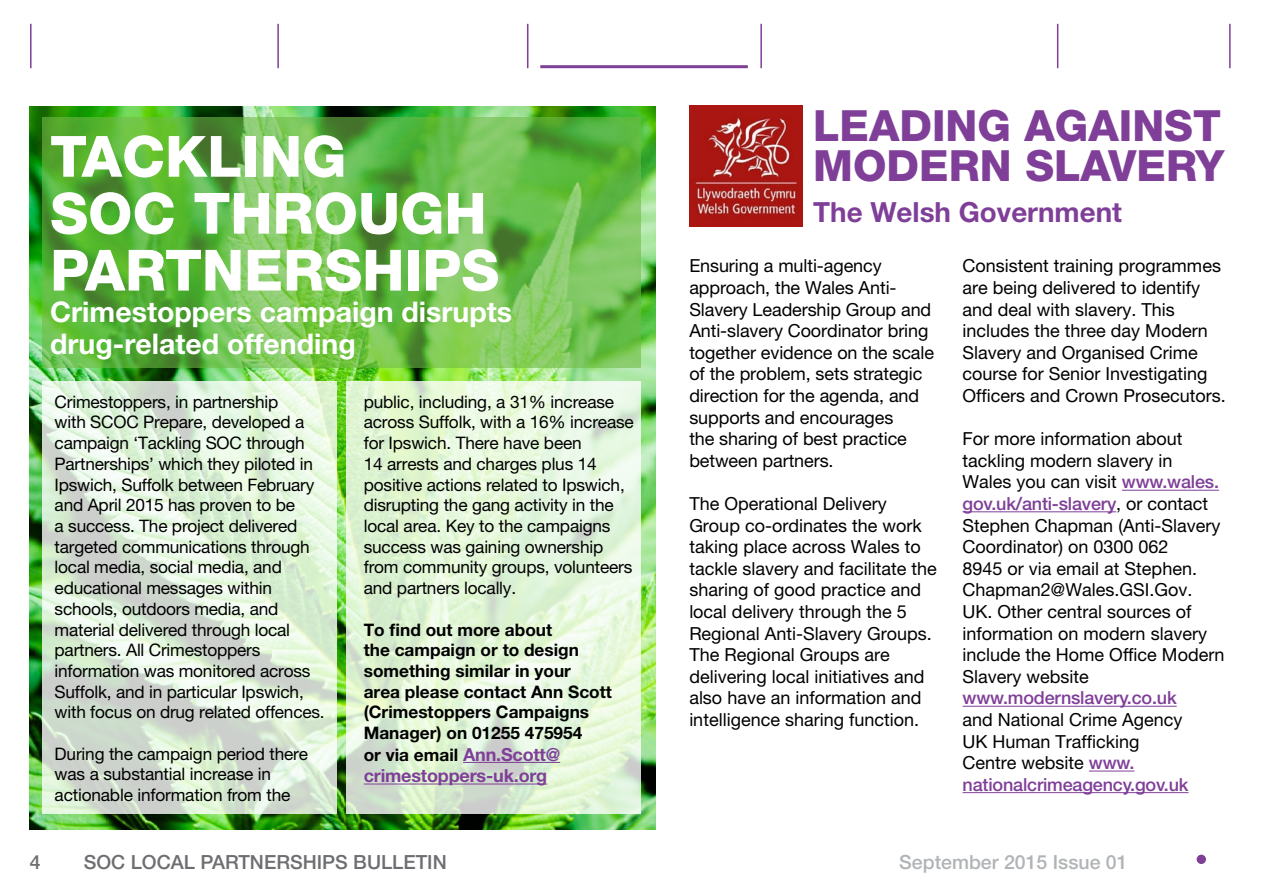
<style>
.page{position:relative;width:1263px;height:893px;background:#fff}
.page>*{position:absolute;margin:0;border:0;box-sizing:border-box;transform-origin:0 0}
.main_body{font:800 56.85px/56.8px "Helvetica Neue LT Pro";color:#fff}
.main_body-2{font:800 43.05px/40px "Helvetica Neue LT Pro";color:#7f3f98}
.main_body-3{font:700 28.5px/31.7px "Helvetica Neue LT Pro";color:#fff}
.main_body-4{font:700 27.75px "Helvetica Neue LT Pro";color:#7f3f98}
.main_body-5{font:500 19.5px "Helvetica Neue LT Pro";color:#6d6e71}
.main_body-6{font:500 19.5px "Helvetica Neue LT Pro";color:#b1b4b6}
.main_body-7{font:18px/21.6px "Helvetica Neue LT Pro";color:#000}
.main_body-8{font:700 18px "Helvetica Neue LT Pro";letter-spacing:-.01em;color:#7f3f98}
.main_body-9{font:17.25px/20.7px "Helvetica Neue LT Pro";letter-spacing:-.01em;color:#000}
.main_body-10{font:700 17.25px/20.9px "Helvetica Neue LT Pro";color:#000}
.s1{font-size:18px;color:#7f3f98}
.s2{font-weight:500;color:#7f3f98}
</style>
<div class="page">
<img style="left:689px;top:106px;width:114px;height:121px">
<img style="left:29px;top:106px;width:627px;height:723px">
<svg style="left:42px;top:117px;width:598px;height:251px;background:#68b948"></svg>
<svg style="left:42px;top:381px;width:294px;height:432px;background:#dcead9"></svg>
<svg style="left:345px;top:381px;width:295px;height:432px;background:#e1f3d9"></svg>
<hr style="left:463px;top:762px;width:97px;height:1px;background:#7f3f98">
<hr style="left:364px;top:783px;width:183px;height:1px;background:#7f3f98">
<hr style="left:1122px;top:490px;width:97px;height:1px;background:#7f3f98">
<hr style="left:962px;top:511px;width:154px;height:1px;background:#7f3f98">
<hr style="left:962px;top:706px;width:215px;height:1px;background:#7f3f98">
<hr style="left:1089px;top:771px;width:45px;height:1px;background:#7f3f98">
<hr style="left:962px;top:792px;width:226px;height:1px;background:#7f3f98">
<div style="left:1197px;top:855px;width:9px;height:9px;background:#7f3f98;border-radius:50%"></div>
<hr style="left:30px;top:24px;width:2px;height:44px;background:#7f3f98">
<hr style="left:277px;top:24px;width:2px;height:44px;background:#7f3f98">
<hr style="left:527px;top:24px;width:1px;height:44px;background:#7f3f98">
<hr style="left:760px;top:24px;width:2px;height:44px;background:#7f3f98">
<hr style="left:1057px;top:24px;width:1px;height:44px;background:#7f3f98">
<hr style="left:1229px;top:24px;width:1px;height:44px;background:#7f3f98">
<hr style="left:540px;top:65px;width:208px;height:3px;background:#7f3f98">
<p class="main_body" style="left:50px;top:128px;width:451px">TACKLING<br>SOC THROUGH<br>PARTNERSHIPS</p>
<p class="main_body-3" style="left:50px;top:296px;width:463px">Crimestoppers campaign disrupts drug-related offending</p>
<p class="main_body-9" style="left:55px;top:391px;width:272px">Crimestoppers, in partnership<br>with SCOC Prepare, developed a campaign ‘Tackling SOC through<br>Partnerships’ which they piloted in<br>Ipswich, Suffolk between February and April 2015 has proven to be<br>a success. The project delivered targeted communications through local media, social media, and educational messages within schools, outdoors media, and material delivered through local partners. All Crimestoppers information was monitored across<br>Suffolk, and in particular Ipswich, with focus on drug related offences.</p>
<p class="main_body-9" style="left:55px;top:743px;width:255px">During the campaign period there was a substantial increase in actionable information from the</p>
<p class="main_body-9" style="left:364px;top:391px;width:272px">public, including, a 31% increase across Suffolk, with a 16% increase for Ipswich. There have been<br>14 arrests and charges plus 14 positive actions related to Ipswich, disrupting the gang activity in the local area. Key to the campaigns success was gaining ownership from community groups, volunteers and partners locally.</p>
<p class="main_body-10" style="left:364px;top:618px;width:250px">To find out more about<br>the campaign or to design something similar in your<br>area please contact Ann Scott (Crimestoppers Campaigns<br>Manager) on 01255 475954<br>or via email <span class="s1">Ann.Scott@</span></p>
<p class="main_body-8" style="left:364px;top:765px;width:185px">crimestoppers-uk.org</p>
<p class="main_body-2" style="left:813px;top:106px;width:413px">LEADING AGAINST<br>MODERN SLAVERY</p>
<p class="main_body-4" style="left:813px;top:195px;width:310px">The Welsh Government</p>
<p class="main_body-7" style="left:689px;top:255px;width:246px">Ensuring a multi-agency approach, the Wales Anti-<br>Slavery Leadership Group and<br>Anti-slavery Coordinator bring together evidence on the scale of the problem, sets strategic direction for the agenda, and supports and encourages<br>the sharing of best practice between partners.</p>
<p class="main_body-7" style="left:689px;top:493px;width:249px">The Operational Delivery<br>Group co-ordinates the work taking place across Wales to tackle slavery and facilitate the sharing of good practice and local delivery through the 5<br>Regional Anti-Slavery Groups.<br>The Regional Groups are delivering local initiatives and also have an information and intelligence sharing function.</p>
<p class="main_body-7" style="left:962px;top:255px;width:265px">Consistent training programmes are being delivered to identify and deal with slavery. This includes the three day Modern<br>Slavery and Organised Crime course for Senior Investigating<br>Officers and Crown Prosecutors.</p>
<p class="main_body-7" style="left:962px;top:428px;width:263px">For more information about tackling modern slavery in<br>Wales you can visit <span class="s2">www.wales. gov.uk/anti-slavery</span>, or contact<br>Stephen Chapman (Anti-Slavery<br>Coordinator) on 0300 062<br>8945 or via email at Stephen.<br>Chapman2@Wales.GSI.Gov.<br>UK. Other central sources of information on modern slavery include the Home Office Modern<br>Slavery website <span class="s2">www.modernslavery.co.uk<br></span>and National Crime Agency<br>UK Human Trafficking<br>Centre website <span class="s2">www. nationalcrimeagency.gov.uk</span></p>
<p class="main_body-5" style="left:30px;top:850px;width:12px">4</p>
<p class="main_body-5" style="left:84px;top:850px;width:365px">SOC LOCAL PARTNERSHIPS BULLETIN</p>
<p class="main_body-6" style="left:899px;top:850px;width:230px">September 2015 Issue 01</p>
</div>
